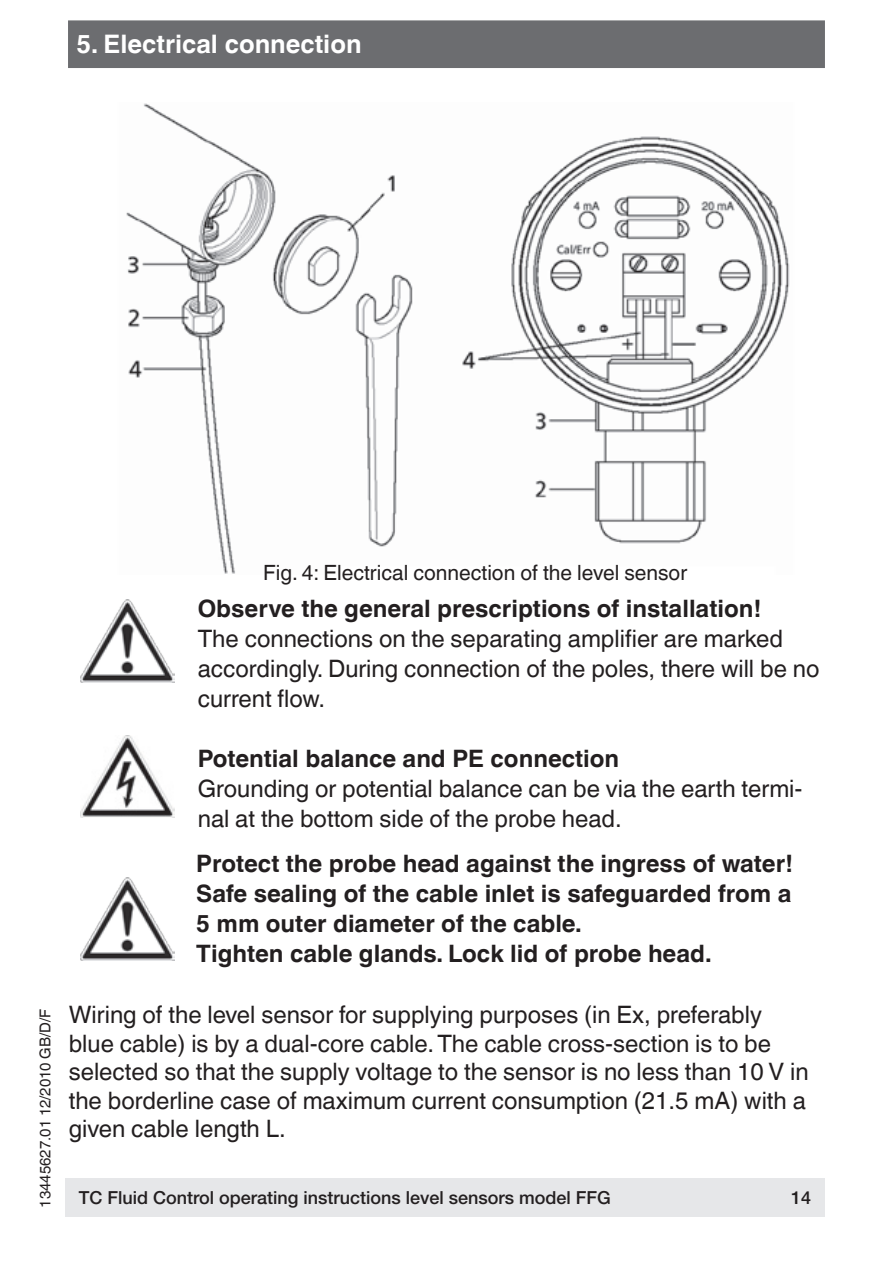
<style>
.page{position:relative;width:893px;height:1263px;background:#fff}
.page>*{position:absolute;margin:0;border:0;box-sizing:border-box;transform-origin:0 0}
.t1{font:700 25.5px "Helvetica World";color:#fff}
.t2{font:24px/30px "Helvetica World";color:#231f20}
.t3{font:700 24px/30px "Helvetica World";color:#231f20}
.t4{font:21px "Helvetica World";color:#231f20}
.t5{font:700 21px "Helvetica World";color:#231f20}
.t6{font:500 18px "Helvetica Neue";color:#231f20}
.t7{font:18px "Helvetica World";color:#231f20}
.t8{font:15px "Helvetica World";color:#231f20}
.s1{font-weight:700}
</style>
<div class="page">
<div style="left:70px;top:22px;width:753px;height:45px;background:#6c6d70"></div>
<div style="left:68px;top:20px;width:757px;height:48px;border:3px solid #6c6d70"></div>
<img style="left:126px;top:103px;width:664px;height:471px">
<img style="left:81px;top:600px;width:93px;height:82px">
<img style="left:81px;top:878px;width:93px;height:82px">
<img style="left:81px;top:736px;width:93px;height:81px">
<div style="left:66px;top:1178px;width:759px;height:38px;background:#e6e7e9"></div>
<p class="t1" style="left:77px;top:30px;width:286px">5. Electrical connection</p>
<p class="t8" style="left:36px;top:1208px;width:200px;rotate:-90deg">13445627.01 12/2010 GB/D/F</p>
<p class="t4" style="left:263px;top:561px;width:425px">Fig. 4: Electrical connection of the level sensor</p>
<p class="t2" style="left:198px;top:593px;width:623px"><span class="s1">Observe the general prescriptions of installation!<br></span>The connections on the separating amplifier are marked accordingly. During connection of the poles, there will be no current flow.</p>
<p class="t2" style="left:198px;top:743px;width:606px"><span class="s1">Potential balance and PE connection<br></span>Grounding or potential balance can be via the earth termi&shy;nal at the bottom side of the probe head.</p>
<p class="t3" style="left:196px;top:848px;width:598px">Protect the probe head against the ingress of water!<br>Safe sealing of the cable inlet is safeguarded from a 5 mm outer diameter of the cable.<br>Tighten cable glands. Lock lid of probe head.</p>
<p class="t2" style="left:69px;top:1001px;width:741px;line-height:28.5px">Wiring of the level sensor for supplying purposes (in Ex, preferably blue cable) is by a dual-core cable. The cable cross-section is to be selected so that the supply voltage to the sensor is no less than 10 V in the borderline case of maximum current consumption (21.5 mA) with a given cable length L.</p>
<p class="t6" style="left:79px;top:1187px;width:534px">TC Fluid Control operating instructions level sensors model FFG</p>
<p class="t6" style="left:791px;top:1187px;width:22px">14</p>
<p class="t7" style="left:85px;top:1189px;width:413px">WIKA operating instruc ons level sensor model FFG</p>
<p class="t5" style="left:792px;top:1187px;width:26px">15</p>
</div>
